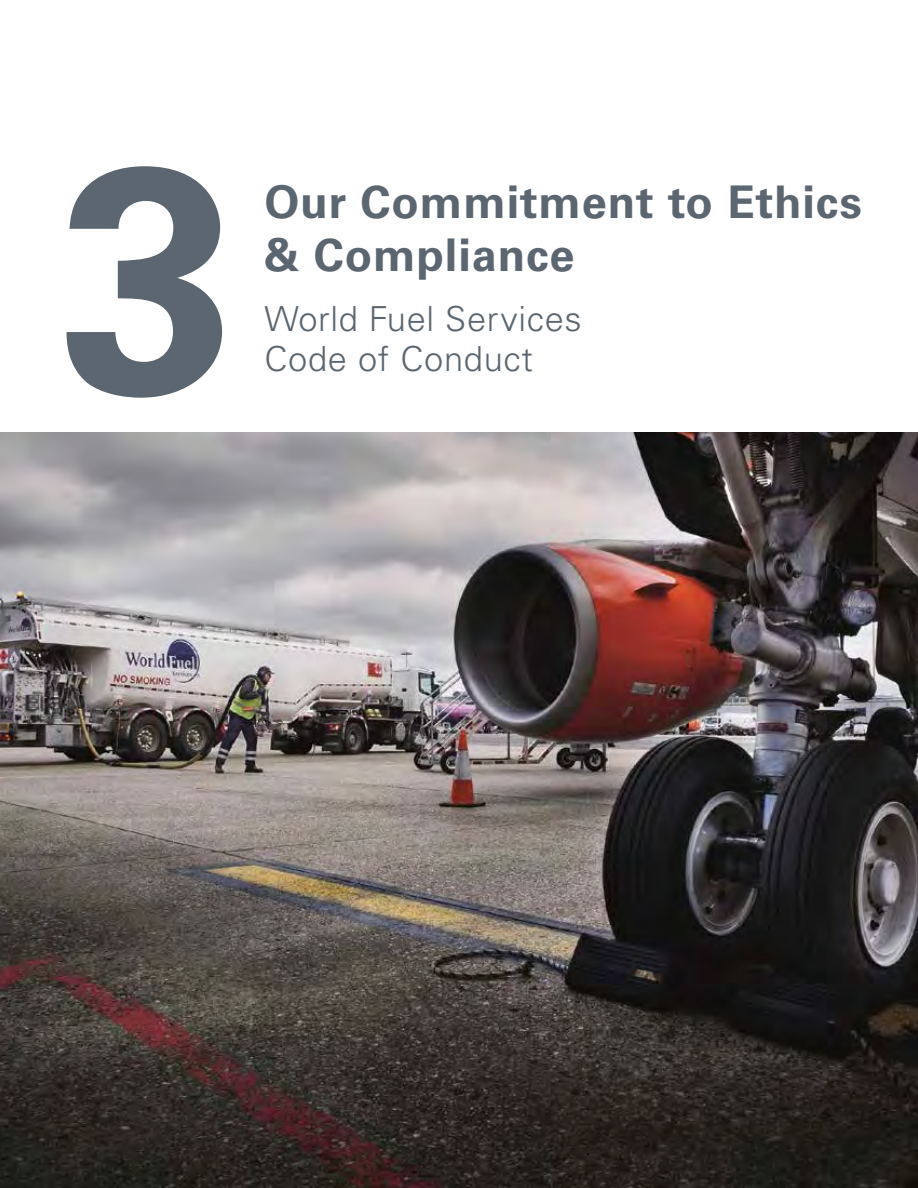
<style>
.page{position:relative;width:918px;height:1188px;background:#fff}
.page>*{position:absolute;margin:0;border:0;box-sizing:border-box;transform-origin:0 0}
.t1{font:700 320.7px "Univers LT Std";color:#5b6670}
.t2{font:700 45px/52.5px "Univers LT Std";letter-spacing:.02em;color:#5b6670}
.t3{font:300 34.5px "Univers LT Std";letter-spacing:.02em;color:#5b6670}
</style>
<div class="page">
<img style="left:0;top:433px;width:918px;height:755px">
<h1 class="t1" style="left:60px;top:92px;width:180px">3</h1>
<p class="t2" style="left:265px;top:176px;width:599px">Our Commitment to Ethics &amp; Compliance</p>
<p class="t3" style="left:265px;top:298px;width:319px">World Fuel Services</p>
<p class="t3" style="left:265px;top:338px;width:270px">Code of Conduct</p>
</div>
